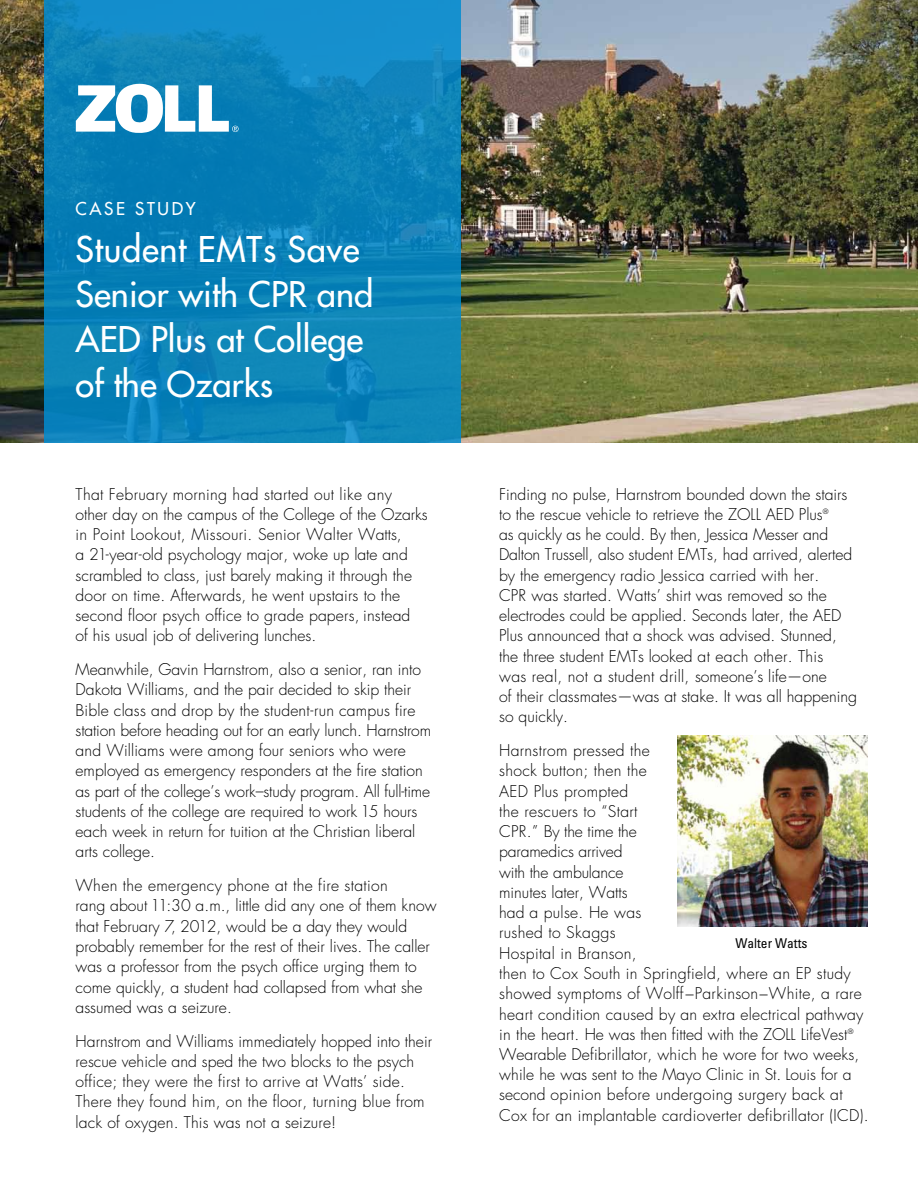
<style>
.page{position:relative;width:918px;height:1188px;background:#fff}
.page>*{position:absolute;margin:0;border:0;box-sizing:border-box;transform-origin:0 0}
.t1{font:500 34.5px/45px "Futura Std";color:#fff}
.t2{font:500 17.25px "Futura Std";letter-spacing:.15em;color:#fff}
.t3{font:300 15.75px/20.2px "Futura Std";color:#000}
.t4{font:300 15.75px/20.2px "Futura Std";letter-spacing:.02em;color:#000}
.t5{font:condensed 13.5px "Univers";color:#000}
</style>
<div class="page">
<img style="left:0;top:0;width:918px;height:443px">
<svg style="left:44px;top:0;width:416px;height:443px;background:#0b82b9"></svg>
<svg style="left:76px;top:84px;width:163px;height:49px"></svg>
<img style="left:677px;top:735px;width:190px;height:192px">
<p class="t2" style="left:76px;top:198px;width:122px">Case Study</p>
<h1 class="t1" style="left:76px;top:227px;width:299px">Student EMTs Save<br>Senior with CPR and<br>AED</h1>
<h1 class="t1" style="left:76px;top:317px;width:289px;text-indent:75px">Plus at College of the Ozarks</h1>
<p class="t3" style="left:76px;top:484px;width:354px">That February morning had started out like any other day on the campus of the College of the Ozarks in Point Lookout, Missouri. Senior Walter Watts,<br>a 21-year-old psychology major, woke up late and scrambled to class, just barely making it through the door on time. Afterwards, he went upstairs to the second floor psych office to grade papers, instead<br>of his usual job of delivering lunches.</p>
<p class="t3" style="left:76px;top:660px;width:357px">Meanwhile, Gavin Harnstrom, also a senior, ran into Dakota Williams, and the pair decided to skip their Bible class and drop by the student-run campus fire station before heading out for an early lunch. Harnstrom and Williams were among four seniors who were employed as emergency responders at the fire station as part of the college’s work–study program. All full-time students of the college are required to work 15 hours each week in return for tuition at the Christian liberal arts college.</p>
<p class="t3" style="left:76px;top:876px;width:362px">When the emergency phone at the fire station<br>rang about 11:30 a.m., little did any one of them know that February 7, 2012, would be a day they would probably remember for the rest of their lives. The caller was a professor from the psych office urging them to come quickly, a student had collapsed from what she assumed was a seizure.</p>
<p class="t3" style="left:76px;top:1031px;width:358px">Harnstrom and Williams immediately hopped into their rescue vehicle and sped the two blocks to the psych office; they were the first to arrive at Watts’ side.<br>There they found him, on the floor, turning blue from lack of oxygen. This was not a seizure!</p>
<p class="t3" style="left:499px;top:484px;width:359px">Finding no pulse, Harnstrom bounded down the stairs to the rescue vehicle to retrieve the ZOLL AED Plus<sup>®<br></sup>as quickly as he could. By then, Jessica Messer and Dalton Trussell, also student EMTs, had arrived, alerted by the emergency radio Jessica carried with her.<br>CPR was started. Watts’ shirt was removed so the electrodes could be applied. Seconds later, the AED Plus announced that a shock was advised. Stunned, the three student EMTs looked at each other. This<br>was real, not a student drill, someone’s life—one<br>of their classmates—was at stake. It was all happening so quickly.</p>
<p class="t4" style="left:499px;top:741px;width:371px">Harnstrom pressed the<br>shock button; then the<br>AED Plus prompted<br>the rescuers to “Start<br>CPR.” By the time the<br>paramedics arrived<br>with the ambulance<br>minutes later, Watts<br>had a pulse. He was<br>rushed to Skaggs<br>Hospital in Branson,<br>then to Cox South in Springfield, where an EP study showed symptoms of Wolff−Parkinson−White, a rare heart condition caused by an extra electrical pathway in the heart. He was then fitted with the ZOLL LifeVest<sup>® </sup>Wearable Defibrillator, which he wore for two weeks, while he was sent to the Mayo Clinic in St. Louis for a second opinion before undergoing surgery back at Cox for an implantable cardioverter defibrillator (ICD).</p>
<p class="t5" style="left:735px;top:935px;width:73px">Walter Watts</p>
</div>
